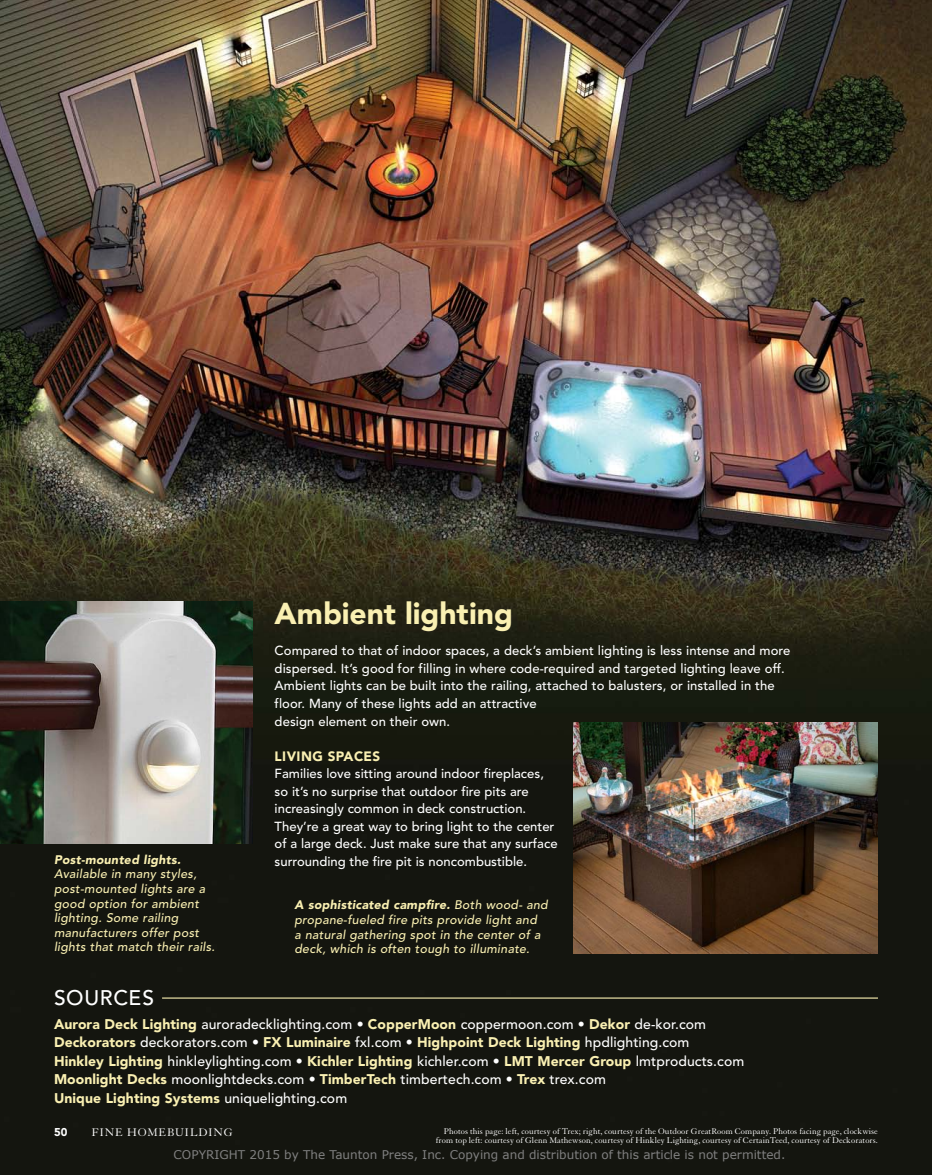
<style>
.page{position:relative;width:932px;height:1175px;background:#fff}
.page>*{position:absolute;margin:0;border:0;box-sizing:border-box;transform-origin:0 0}
.t1{font:900 30px "Avenir LT Std";color:#faf0b2}
.t2{font:500 21px "Avenir LT Std";letter-spacing:.035em;color:#fff}
.t3{font:500 13.95px/18.6px "Avenir LT Std";letter-spacing:.005em;color:#fff}
.t4{font:900 13.5px "Avenir LT Std";letter-spacing:.03em;color:#faf0b2}
.t5{font:500 13.05px/17.5px "Avenir LT Std";letter-spacing:.005em;color:#fff}
.t6{font:italic 500 12.3px/14.7px "Avenir LT Std";letter-spacing:.02em;color:#faf0b2}
.t7{font:italic 900 12.3px "Avenir LT Std";letter-spacing:.02em;color:#faf0b2}
.t8{font:12px "Verdana";color:#808080}
.t9{font:12px "Granjon LT Std";letter-spacing:.07em;color:#fff}
.t10{font:900 11.25px "Avenir LT Std";color:#fff}
.t11{font:9px/9px "Granjon LT Std";letter-spacing:.005em;color:#fff;text-align:right}
.s1{font-weight:900}
.s2{font-weight:900;color:#faf0b2}
</style>
<div class="page">
<img style="left:0;top:0;width:932px;height:1174px">
<hr style="left:162px;top:997px;width:716px;height:1px;background:#faf0b2">
<img style="left:573px;top:722px;width:305px;height:231px">
<img style="left:0;top:601px;width:252px;height:242px">
<p class="t7" style="left:54px;top:852px;width:128px">Post-mounted lights.</p>
<p class="t6" style="left:54px;top:867px;width:162px">Available in many styles, post-mounted lights are a good option for ambient lighting. Some railing manufacturers offer post lights that match their rails.</p>
<h1 class="t1" style="left:274px;top:595px;width:240px">Ambient lighting</h1>
<p class="t5" style="left:274px;top:642px;width:517px">Compared to that of indoor spaces, a deck’s ambient lighting is less intense and more dispersed. It’s good for filling in where code-required and targeted lighting leave off.<br>Ambient lights can be built into the railing, attached to balusters, or installed in the floor. Many of these lights add an attractive<br>design element on their own.</p>
<p class="t4" style="left:274px;top:747px;width:106px">Living Spaces</p>
<p class="t5" style="left:274px;top:765px;width:284px">Families love sitting around indoor fireplaces, so it’s no surprise that outdoor fire pits are increasingly common in deck construction.<br>They’re a great way to bring light to the center of a large deck. Just make sure that any surface surrounding the fire pit is noncombustible.</p>
<p class="t6" style="left:294px;top:898px;width:255px"><span class="s1">A sophisticated campfire.</span> Both wood- and propane-fueled fire pits provide light and<br>a natural gathering spot in the center of a deck, which is often tough to illuminate.</p>
<h2 class="t2" style="left:54px;top:986px;width:99px">Sources</h2>
<p class="t3" style="left:54px;top:1014px;width:691px"><span class="s2">Aurora Deck Lighting</span> auroradecklighting.com • <span class="s2">CopperMoon</span> coppermoon.com • <span class="s2">Dekor</span> de-kor.com <span class="s2">Deckorators</span> deckorators.com • <span class="s2">FX Luminaire</span> fxl.com • <span class="s2">Highpoint Deck Lighting</span> hpdlighting.com<br><span class="s2">Hinkley Lighting</span> hinkleylighting.com • <span class="s2">Kichler Lighting</span> kichler.com • <span class="s2">LMT Mercer Group</span> lmtproducts.com <span class="s2">Moonlight Decks</span> moonlightdecks.com • <span class="s2">TimberTech</span> timbertech.com • <span class="s2">Trex</span> trex.com<br><span class="s2">Unique Lighting Systems</span> uniquelighting.com</p>
<p class="t10" style="left:54px;top:1125px;width:15px">50</p>
<p class="t9" style="left:92px;top:1126px;width:142px">FINE HOMEBUILDING</p>
<p class="t11" style="left:435px;top:1126px;width:444px">Photos this page: left, courtesy of Trex; right, courtesy of the Outdoor GreatRoom Company. Photos facing page, clockwise from top left: courtesy of Glenn Mathewson, courtesy of Hinkley Lighting, courtesy of CertainTeed, courtesy of Deckorators.</p>
<p class="t8" style="left:174px;top:1146px;width:613px">COPYRIGHT 2015 by The Taunton Press, Inc. Copying and distribution of this article is not permitted.</p>
</div>
